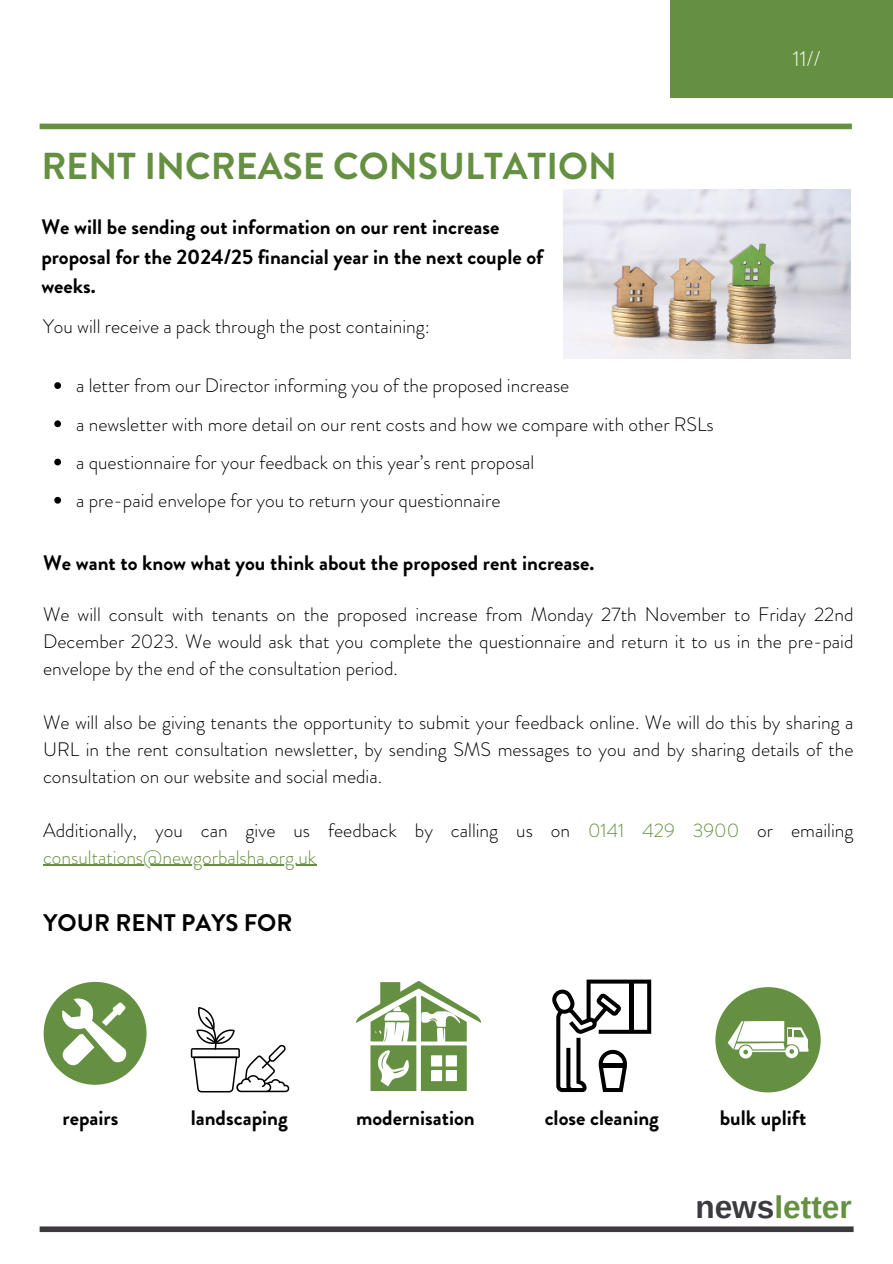
<style>
.page{position:relative;width:893px;height:1264px;background:#fff}
.page>*{position:absolute;margin:0;border:0;box-sizing:border-box;transform-origin:0 0}
.t1{font:700 37.5px "Brandon Grotesque";color:#659041}
.t2{font:700 31.65px "Arimo";color:#659041}
.t3{font:700 24px "Brandon Grotesque";color:#000}
.t4{font:300 21.45px "Brandon Grotesque";color:#fff}
.t5{font:700 21px/29.2px "Brandon Grotesque";color:#000}
.t6{font:300 19.5px/27px "Brandon Grotesque";color:#000;text-align:justify}
.s1{color:#659041}
.s2{color:#3c3a3f}
</style>
<div class="page">
<div style="left:670px;top:0;width:222px;height:98px;background:#659041"></div>
<div style="left:40px;top:124px;width:811px;height:5px;background:#659041"></div>
<div style="left:40px;top:1226px;width:813px;height:5px;background:#3c3a3f"></div>
<svg style="left:54px;top:382px;width:7px;height:7px"></svg>
<svg style="left:54px;top:420px;width:7px;height:7px"></svg>
<svg style="left:54px;top:458px;width:7px;height:7px"></svg>
<svg style="left:54px;top:497px;width:7px;height:6px"></svg>
<hr style="left:43px;top:864px;width:273px;height:1px;background:#659041">
<img style="left:563px;top:190px;width:287px;height:168px">
<svg style="left:44px;top:981px;width:102px;height:103px"></svg>
<svg style="left:191px;top:1007px;width:98px;height:85px"></svg>
<svg style="left:552px;top:979px;width:99px;height:113px"></svg>
<hr style="left:600px;top:1063px;width:25px;height:4px;background:#000">
<svg style="left:715px;top:987px;width:105px;height:105px"></svg>
<svg style="left:356px;top:980px;width:124px;height:110px"></svg>
<p class="t1" style="left:41px;top:140px;width:577px">RENT INCREASE CONSULTATION</p>
<p class="t5" style="left:41px;top:213px;width:503px">We will be sending out information on our rent increase proposal for the 2024/25 financial year in the next couple of weeks.</p>
<p class="t6" style="left:43px;top:313px;width:388px">You will receive a pack through the post containing:</p>
<p class="t6" style="left:76px;top:372px;width:494px">a letter from our Director informing you of the proposed increase</p>
<p class="t6" style="left:76px;top:410px;width:639px">a newsletter with more detail on our rent costs and how we compare with other RSLs</p>
<p class="t6" style="left:76px;top:449px;width:459px">a questionnaire for your feedback on this year’s rent proposal</p>
<p class="t6" style="left:76px;top:487px;width:426px">a pre-paid envelope for you to return your questionnaire</p>
<p class="t5" style="left:43px;top:548px;width:552px">We want to know what you think about the proposed rent increase.</p>
<p class="t4" style="left:792px;top:43px;width:29px">11//</p>
<p class="t6" style="left:43px;top:600px;width:812px">We will consult with tenants on the proposed increase from Monday 27th November to Friday 22nd December 2023. We would ask that you complete the questionnaire and return it to us in the pre-paid envelope by the end of the consultation period.</p>
<p class="t6" style="left:43px;top:708px;width:812px">We will also be giving tenants the opportunity to submit your feedback online. We will do this by sharing a URL in the rent consultation newsletter, by sending SMS messages to you and by sharing details of the consultation on our website and social media.</p>
<p class="t6" style="left:43px;top:816px;width:812px">Additionally, you can give us feedback by calling us on <span class="s1">0141 429 3900</span> or emailing <span class="s1">consultations@newgorbalsha.org.uk</span></p>
<p class="t3" style="left:44px;top:905px;width:250px">YOUR RENT PAYS FOR</p>
<p class="t5" style="left:63px;top:1103px;width:57px">repairs</p>
<p class="t5" style="left:191px;top:1103px;width:99px">landscaping</p>
<p class="t5" style="left:356px;top:1103px;width:120px">modernisation</p>
<p class="t5" style="left:544px;top:1103px;width:116px">close cleaning</p>
<p class="t5" style="left:719px;top:1103px;width:88px">bulk uplift</p>
<p class="t2" style="left:695px;top:1189px;width:158px"><span class="s2">news</span>letter</p>
</div>
